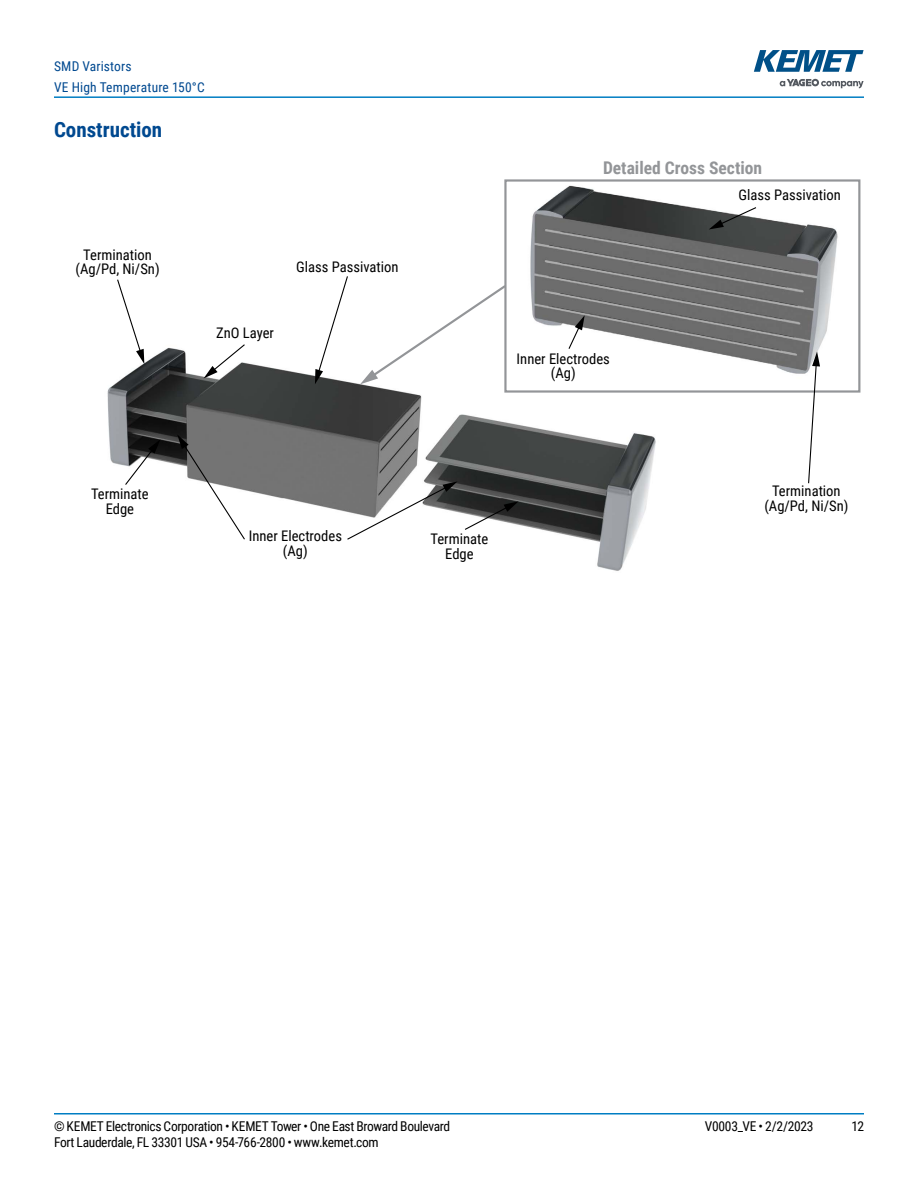
<style>
.page{position:relative;width:918px;height:1188px;background:#fff}
.page>*{position:absolute;margin:0;border:0;box-sizing:border-box;transform-origin:0 0}
.t1{font:700 21px "Roboto Condensed";color:#004990}
.t2{font:700 17.55px "Roboto Condensed";color:#939598}
.t3{font:14.55px/14.5px "Roboto Condensed";color:#000;text-align:center}
.t4{font:13.5px "Roboto Condensed";letter-spacing:-.025em;color:#000}
.t5{font:13.5px/21px "Roboto Condensed";letter-spacing:.015em;color:#004990}
</style>
<div class="page">
<hr style="left:54px;top:1113px;width:810px;height:2px;background:#007dc3">
<hr style="left:54px;top:96px;width:810px;height:2px;background:#007dc3">
<svg style="left:780px;top:79px;width:84px;height:9px"></svg>
<svg style="left:754px;top:50px;width:110px;height:22px"></svg>
<img style="left:107px;top:348px;width:546px;height:223px">
<img style="left:427px;top:179px;width:434px;height:282px">
<svg style="left:315px;top:275px;width:193px;height:114px"></svg>
<div style="left:504px;top:179px;width:356px;height:214px;border:2px solid #939598"></div>
<svg style="left:568px;top:315px;width:17px;height:35px"></svg>
<svg style="left:807px;top:351px;width:13px;height:133px"></svg>
<svg style="left:346px;top:481px;width:112px;height:60px"></svg>
<svg style="left:464px;top:501px;width:55px;height:30px"></svg>
<svg style="left:177px;top:434px;width:69px;height:107px"></svg>
<svg style="left:124px;top:439px;width:36px;height:47px"></svg>
<svg style="left:116px;top:279px;width:28px;height:85px"></svg>
<svg style="left:709px;top:206px;width:48px;height:23px"></svg>
<svg style="left:204px;top:344px;width:42px;height:34px"></svg>
<p class="t5" style="left:54px;top:55px;width:152px">SMD Varistors<br>VE High Temperature 150°C</p>
<h1 class="t1" style="left:54px;top:115px;width:110px">Construction</h1>
<p class="t3" style="left:76px;top:247px;width:86px">Termination (Ag/Pd, Ni/Sn)</p>
<p class="t3" style="left:216px;top:325px;width:59px">ZnO Layer</p>
<p class="t3" style="left:296px;top:259px;width:104px">Glass Passivation</p>
<p class="t2" style="left:603px;top:156px;width:161px">Detailed Cross Section</p>
<p class="t3" style="left:517px;top:351px;width:95px">Inner Electrodes (Ag)</p>
<p class="t3" style="left:738px;top:187px;width:104px">Glass Passivation</p>
<p class="t3" style="left:91px;top:486px;width:59px">Terminate<br>Edge</p>
<p class="t3" style="left:249px;top:528px;width:95px">Inner Electrodes (Ag)</p>
<p class="t3" style="left:431px;top:531px;width:59px">Terminate<br>Edge</p>
<p class="t3" style="left:764px;top:483px;width:86px">Termination (Ag/Pd, Ni/Sn)</p>
<p class="t4" style="left:54px;top:1116px;width:398px">© KEMET Electronics Corporation • KEMET Tower • One East Broward Boulevard</p>
<p class="t4" style="left:705px;top:1116px;width:110px">V0003_VE • 2/2/2023</p>
<p class="t4" style="left:852px;top:1116px;width:14px">12</p>
<p class="t4" style="left:54px;top:1133px;width:326px">Fort Lauderdale, FL 33301 USA • 954-766-2800 • www.kemet.com</p>
</div>
